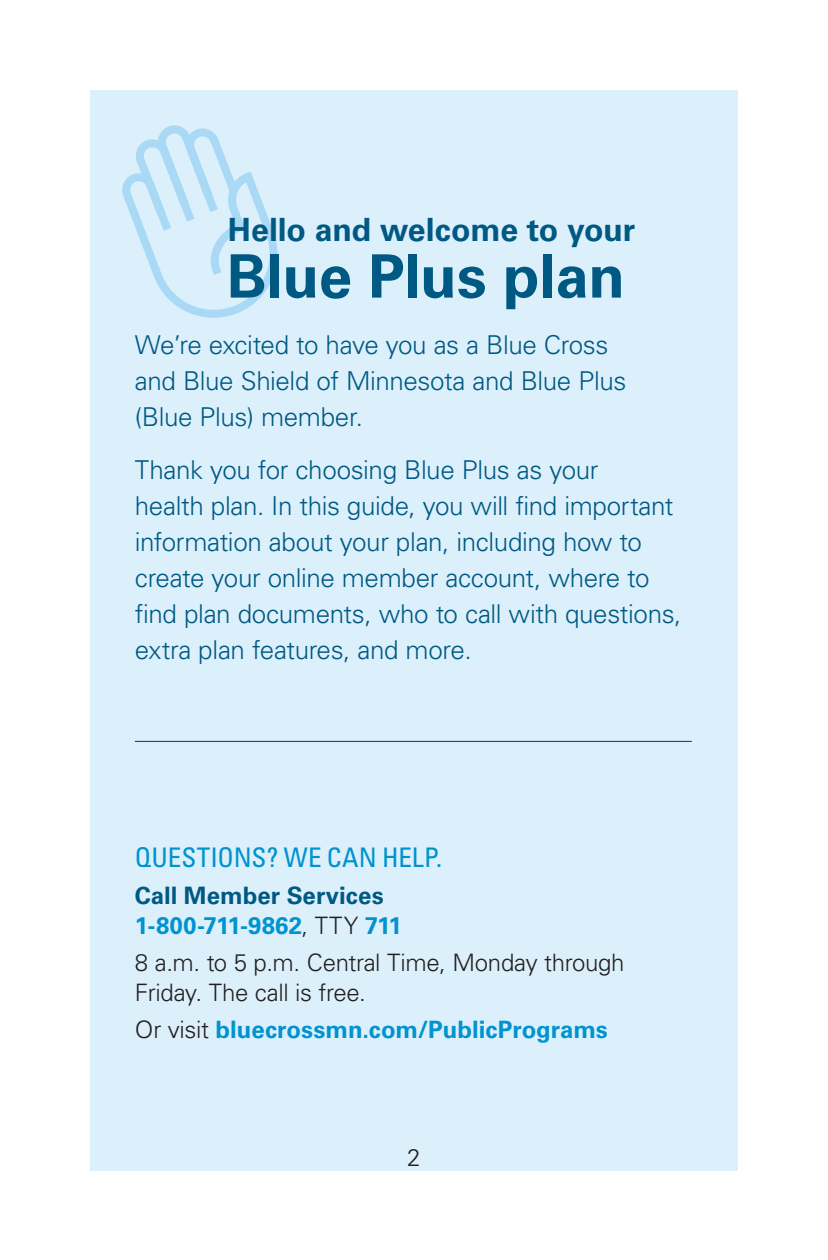
<style>
.page{position:relative;width:828px;height:1260px;background:#fff}
.page>*{position:absolute;margin:0;border:0;box-sizing:border-box;transform-origin:0 0}
.Large_headline{font:700 60px "Univers LT Pro 65";letter-spacing:-.005em;color:#005983}
.Body_Copy_-_GOVT_Medicaid{font:700 32px "Univers LT Pro 65";letter-spacing:-.005em;color:#005983}
.Paragraph_Headline{font:condensed 27px "Univers LT Pro";letter-spacing:.005em;color:#0093d0}
.Lead-in_copy_infc{font:300 26px/36px "Univers LT Pro 45";letter-spacing:-.015em;color:#005983}
.Paragraph_Subhead___GOVT_Medicaid{font:300 24px/30px "Univers LT Pro 45";letter-spacing:-.015em;color:#231f20}
.Paragraph_Subhead___GOVT_Medicaid-2{font:700 24px/30px "Univers LT Pro 65";letter-spacing:.005em;color:#005983}
.Body_Copy_-_GOVT_Medicaid_CTA_box{font:700 24px "Univers LT Pro 65";color:#0093d0}
.Body_Copy_-_GOVT_Medicaid-2{font:300 24px "Univers LT Pro 45";color:#231f20}
.s1{color:#0093d0}
.s2{font-family:"Univers LT Pro 45";font-weight:300;color:#231f20}
</style>
<div class="page">
<div style="left:90px;top:90px;width:648px;height:1081px;background:#dcf0fb"></div>
<svg style="left:122px;top:125px;width:156px;height:193px"></svg>
<hr style="left:135px;top:741px;width:557px;height:1px;background:#003667">
<p class="Body_Copy_-_GOVT_Medicaid" style="left:228px;top:207px;width:409px">Hello and welcome to your</p>
<p class="Large_headline" style="left:227px;top:234px;width:400px">Blue Plus plan</p>
<p class="Lead-in_copy_infc" style="left:135px;top:326px;width:493px">We’re excited to have you as a Blue Cross and Blue Shield of Minnesota and Blue Plus (Blue Plus) member.</p>
<p class="Lead-in_copy_infc" style="left:135px;top:451px;width:548px">Thank you for choosing Blue Plus as your<br>health plan. In this guide, you will find important information about your plan, including how to create your online member account, where to find plan documents, who to call with questions, extra plan features, and more.</p>
<p class="Paragraph_Headline" style="left:135px;top:840px;width:309px">QUESTIONS? WE CAN HELP.</p>
<p class="Paragraph_Subhead___GOVT_Medicaid-2" style="left:135px;top:879px;width:269px">Call Member Services<br><span class="s1">1-800-711-9862</span><span class="s2">, TTY</span> <span class="s1">711</span></p>
<p class="Paragraph_Subhead___GOVT_Medicaid" style="left:135px;top:947px;width:491px">8 a.m. to 5 p.m. Central Time, Monday through<br>Friday. The call is free.</p>
<p class="Body_Copy_-_GOVT_Medicaid_CTA_box" style="left:135px;top:1013px;width:475px"><span class="s2">Or visit</span> bluecrossmn.com/PublicPrograms</p>
<p class="Body_Copy_-_GOVT_Medicaid-2" style="left:407px;top:1142px;width:15px">2</p>
</div>
